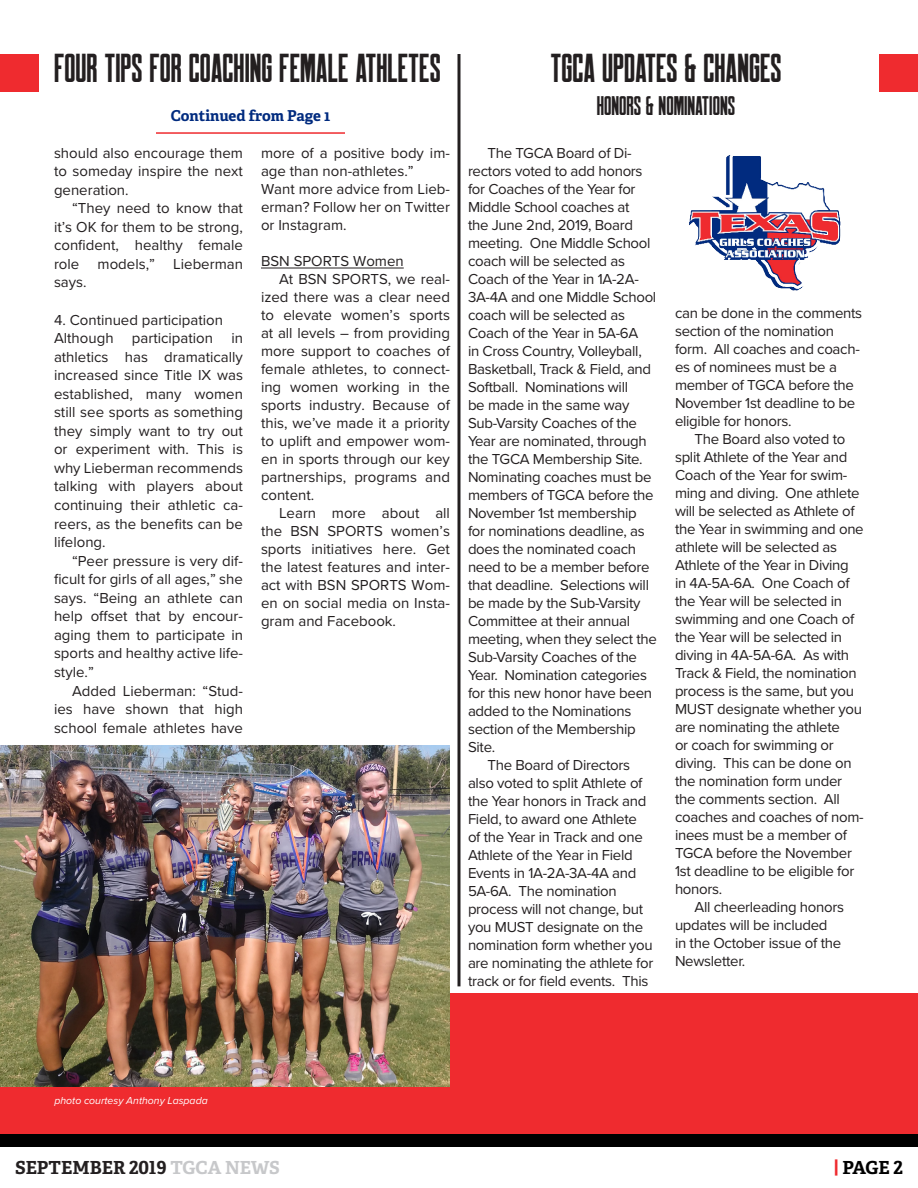
<style>
.page{position:relative;width:918px;height:1188px;background:#fff}
.page>*{position:absolute;margin:0;border:0;box-sizing:border-box;transform-origin:0 0}
.t1{font:40.5px "Robinson";color:#231f20}
.t2{font:27px "Robinson";color:#231f20}
.t3{font:700 18px "Adelle PE";color:#231f20}
.t4{font:700 18px "Adelle PE";color:#000}
.t5{font:15px/18px "Proxima Nova";letter-spacing:-.02em;color:#231f20;text-align:justify}
.t6{font:15px/18px "Proxima Nova";color:#231f20}
.t7{font:700 15px "Adelle PE";letter-spacing:-.005em;color:#012b7f}
.t8{font:italic 10.5px "Proxima Nova";color:#fff}
.s1{color:#c7c8ca}
.s2{color:#ef2b2f}
</style>
<div class="page">
<div style="left:0;top:994px;width:918px;height:140px;background:#ef2b2f"></div>
<div style="left:0;top:1134px;width:918px;height:13px;background:#000"></div>
<hr style="left:156px;top:132px;width:189px;height:2px;background:#ef2b2f">
<div style="left:0;top:54px;width:39px;height:38px;background:#ef2b2f"></div>
<img style="left:0;top:746px;width:450px;height:341px">
<hr style="left:261px;top:268px;width:143px;height:1px;background:#231f20">
<img style="left:690px;top:155px;width:151px;height:136px">
<div style="left:879px;top:54px;width:39px;height:38px;background:#ef2b2f"></div>
<hr style="left:458px;top:54px;width:2px;height:932px;background:#231f20">
<p class="t1" style="left:54px;top:48px;width:388px">FOUR TIPS FOR COACHING FEMALE ATHLETES</p>
<p class="t7" style="left:171px;top:105px;width:161px">Continued from Page 1</p>
<p class="t1" style="left:550px;top:48px;width:233px">TGCA UPDATES &amp; CHANGES</p>
<p class="t2" style="left:597px;top:92px;width:140px">HONORS &amp; NOMINATIONS</p>
<p class="t5" style="left:54px;top:143px;width:190px;line-height:18.6px">should also encourage them to someday inspire the next generation.</p>
<p class="t5" style="left:54px;top:198px;width:191px;line-height:18.6px;text-indent:18px">“They need to know that it’s OK for them to be strong, confident, healthy female role models,” Lieberman says.</p>
<p class="t6" style="left:54px;top:310px;width:171px">4. Continued participation</p>
<p class="t5" style="left:54px;top:328px;width:191px;line-height:18.6px">Although participation in athletics has dramatically increased since Title IX was established, many women still see sports as something they simply want to try out or experiment with. This is why Lieberman recommends talking with players about continuing their athletic ca&shy;reers, as the benefits can be lifelong.</p>
<p class="t5" style="left:54px;top:551px;width:191px;line-height:18.6px;text-indent:18px">“Peer pressure is very dif&shy;ficult for girls of all ages,” she says. “Being an athlete can help offset that by encour&shy;aging them to participate in sports and healthy active life&shy;style.”</p>
<p class="t5" style="left:54px;top:681px;width:191px;line-height:18.6px;text-indent:18px">Added Lieberman: “Stud&shy;ies have shown that high school female athletes have</p>
<p class="t6" style="left:261px;top:143px;width:191px">more of a positive body im&shy;age than non-athletes.”</p>
<p class="t5" style="left:261px;top:179px;width:191px">Want more advice from Lieb&shy;erman? Follow her on Twitter or Instagram.</p>
<p class="t6" style="left:261px;top:251px;width:144px">BSN SPORTS Women</p>
<p class="t5" style="left:261px;top:269px;width:191px;text-indent:18px">At BSN SPORTS, we real&shy;ized there was a clear need to elevate women’s sports at all levels – from providing more support to coaches of female athletes, to connect&shy;ing women working in the sports industry. Because of this, we’ve made it a priority to uplift and empower wom&shy;en in sports through our key partnerships, programs and content.</p>
<p class="t5" style="left:261px;top:503px;width:191px;text-indent:18px">Learn more about all the BSN SPORTS women’s sports initiatives here. Get the latest features and inter&shy;act with BSN SPORTS Wom&shy;en on social media on Insta&shy;gram and Facebook.</p>
<p class="t5" style="left:468px;top:143px;width:190px;text-align:left;text-indent:20px">The TGCA Board of Di&shy;rectors voted to add honors for Coaches of the Year for<br>Middle School coaches at<br>the June 2nd, 2019, Board meeting. One Middle School coach will be selected as<br>Coach of the Year in 1A-2A-<br>3A-4A and one Middle School coach will be selected as<br>Coach of the Year in 5A-6A<br>in Cross Country, Volleyball,<br>Basketball, Track &amp; Field, and<br>Softball. Nominations will<br>be made in the same way<br>Sub-Varsity Coaches of the<br>Year are nominated, through the TGCA Membership Site.<br>Nominating coaches must be members of TGCA before the<br>November 1st membership for nominations deadline, as does the nominated coach need to be a member before that deadline. Selections will be made by the Sub-Varsity<br>Committee at their annual meeting, when they select the<br>Sub-Varsity Coaches of the<br>Year. Nomination categories for this new honor have been added to the Nominations section of the Membership<br>Site.</p>
<p class="t5" style="left:468px;top:755px;width:187px;text-align:left;text-indent:20px">The Board of Directors also voted to split Athlete of the Year honors in Track and<br>Field, to award one Athlete<br>of the Year in Track and one<br>Athlete of the Year in Field<br>Events in 1A-2A-3A-4A and<br>5A-6A. The nomination process will not change, but you MUST designate on the nomination form whether you are nominating the athlete for track or for field events. This</p>
<p class="t5" style="left:675px;top:303px;width:189px;text-align:left">can be done in the comments section of the nomination form. All coaches and coach&shy;es of nominees must be a member of TGCA before the<br>November 1st deadline to be eligible for honors.</p>
<p class="t5" style="left:675px;top:429px;width:190px;text-align:left;text-indent:20px">The Board also voted to split Athlete of the Year and<br>Coach of the Year for swim&shy;ming and diving. One athlete will be selected as Athlete of the Year in swimming and one athlete will be selected as<br>Athlete of the Year in Diving in 4A-5A-6A. One Coach of the Year will be selected in swimming and one Coach of the Year will be selected in diving in 4A-5A-6A. As with<br>Track &amp; Field, the nomination process is the same, but you<br>MUST designate whether you are nominating the athlete<br>or coach for swimming or diving. This can be done on the nomination form under the comments section. All coaches and coaches of nom&shy;inees must be a member of<br>TGCA before the November<br>1st deadline to be eligible for honors.</p>
<p class="t5" style="left:675px;top:897px;width:171px;text-align:left;text-indent:20px">All cheerleading honors updates will be included<br>in the October issue of the<br>Newsletter.</p>
<p class="t8" style="left:55px;top:1093px;width:155px">photo courtesy Anthony Laspada</p>
<p class="t3" style="left:15px;top:1154px;width:266px">SEPTEMBER 2019 <span class="s1">TGCA NEWS</span></p>
<p class="t4" style="left:834px;top:1154px;width:71px"><span class="s2">|</span> PAGE 2</p>
</div>
